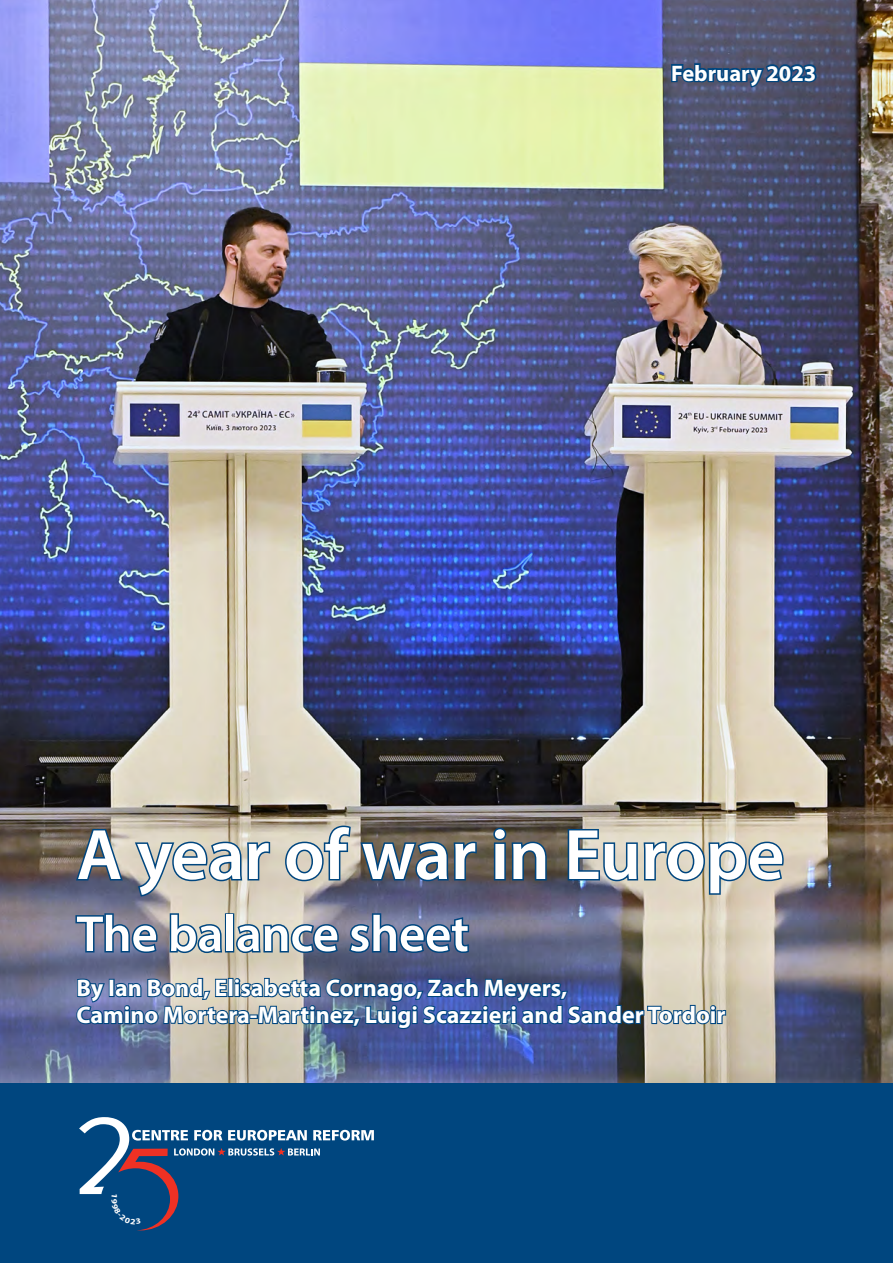
<style>
.page{position:relative;width:893px;height:1263px;background:#fff}
.page>*{position:absolute;margin:0;border:0;box-sizing:border-box;transform-origin:0 0}
.t1{font:600 72px "Myriad Pro";letter-spacing:-.005em;color:#fff}
.t2{font:600 51px "Myriad Pro";letter-spacing:-.005em;color:#fff}
.t3{font:700 24px/27px "Myriad Pro";color:#fff}
.t4{font:700 22.5px "Myriad Pro";color:#fff}
</style>
<div class="page">
<img style="left:0;top:0;width:893px;height:1083px">
<div style="left:0;top:1083px;width:893px;height:180px;background:#00467f"></div>
<svg style="left:670px;top:10px;width:148px;height:94px;background:#495575"></svg>
<img style="left:74px;top:824px;width:711px;height:239px">
<svg style="left:79px;top:1117px;width:295px;height:113px"></svg>
<p class="t4" style="left:671px;top:58px;width:147px">February 2023</p>
<h1 class="t1" style="left:77px;top:809px;width:709px">A year of war in Europe</h1>
<h2 class="t2" style="left:77px;top:901px;width:394px">The balance sheet</h2>
<p class="t3" style="left:77px;top:974px;width:650px">By Ian Bond, Elisabetta Cornago, Zach Meyers,<br>Camino Mortera-Martinez, Luigi Scazzieri and Sander Tordoir</p>
</div>
